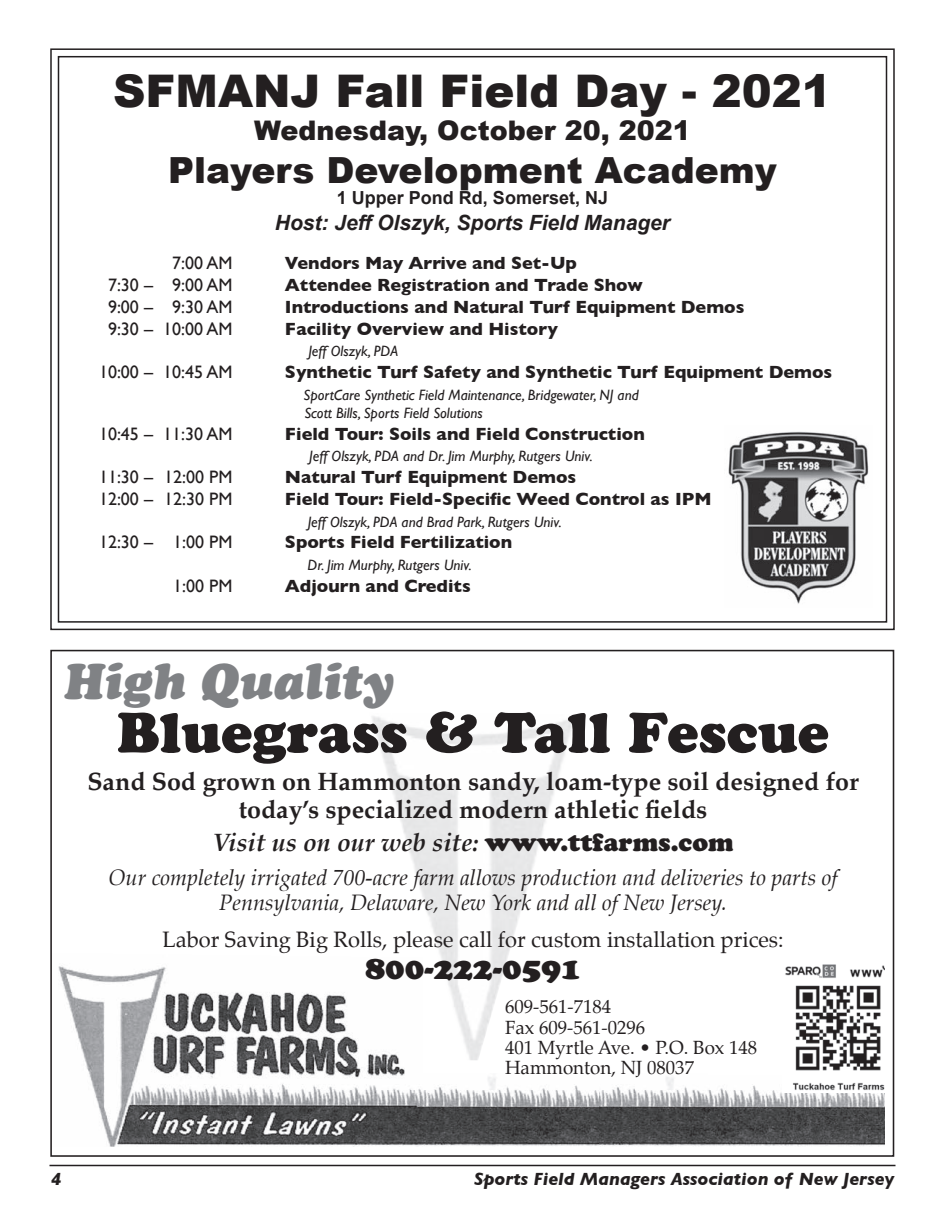
<style>
.page{position:relative;width:945px;height:1215px;background:#fff}
.page>*{position:absolute;margin:0;border:0;box-sizing:border-box;transform-origin:0 0}
.t1{font:56.1px "Cooper Black Std";color:#231f20}
.t2{font:italic 49.95px "Cooper Black Std";color:#808285}
.t3{font:900 45px "Arial";color:#231f20}
.t4{font:900 36px "Arial";color:#231f20}
.t5{font:31.2px "Cooper Black Std";color:#231f20}
.t6{font:900 27px "Arial";color:#231f20}
.t7{font:700 24.9px/28px "Palatino";color:#231f20;text-align:center}
.t8{font:italic 700 24.9px "Palatino";color:#231f20}
.t9{font:italic 21.9px/24.9px "Palatino";color:#231f20;text-align:center}
.t10{font:21.9px "Palatino";color:#231f20}
.t11{font:italic 700 21px "Arial";color:#231f20}
.t12{font:18.75px/20.2px "Palatino";color:#231f20}
.t13{font:700 18px "Gill Sans";color:#231f20}
.t14{font:18px "Gill Sans";color:#231f20}
.t15{font:italic 700 18px "Gill Sans";color:#231f20}
.t16{font:700 18px "Arial";color:#231f20}
.t17{font:italic 15px/18px "Gill Sans";color:#231f20}
.s1{font-family:"Cooper Black Std";font-weight:400;font-style:normal}
</style>
<div class="page">
<hr style="left:50px;top:1165px;width:846px;height:1px;background:#231f20">
<img style="left:58px;top:953px;width:541px;height:194px">
<img style="left:599px;top:1077px;width:286px;height:69px">
<img style="left:783px;top:964px;width:101px;height:128px">
<svg style="left:50px;top:48px;width:845px;height:583px"></svg>
<img style="left:725px;top:426px;width:147px;height:182px">
<h3 class="t3" style="left:113px;top:58px;width:720px">SFMANJ Fall Field Day - 2021</h3>
<h3 class="t6" style="left:254px;top:110px;width:438px">Wednesday, October 20, 2021</h3>
<h3 class="t4" style="left:168px;top:144px;width:610px">Players Development Academy</h3>
<p class="t16" style="left:337px;top:186px;width:273px">1 Upper Pond Rd, Somerset, NJ</p>
<p class="t11" style="left:275px;top:209px;width:397px">Host: Jeff Olszyk, Sports Field Manager</p>
<p class="t14" style="left:172px;top:253px;width:62px">7:00 AM</p>
<p class="t13" style="left:285px;top:249px;width:294px">Vendors May Arrive and Set-Up</p>
<p class="t14" style="left:108px;top:274px;width:126px">7:30 – 9:00 AM</p>
<p class="t13" style="left:285px;top:271px;width:359px">Attendee Registration and Trade Show</p>
<p class="t14" style="left:108px;top:296px;width:126px">9:00 – 9:30 AM</p>
<p class="t13" style="left:285px;top:292px;width:461px">Introductions and Natural Turf Equipment Demos</p>
<p class="t14" style="left:108px;top:318px;width:126px">9:30 – 10:00 AM</p>
<p class="t13" style="left:285px;top:314px;width:274px">Facility Overview and History</p>
<p class="t17" style="left:308px;top:342px;width:91px">Jeff Olszyk, PDA</p>
<p class="t14" style="left:99px;top:361px;width:135px">10:00 – 10:45 AM</p>
<p class="t13" style="left:285px;top:358px;width:549px">Synthetic Turf Safety and Synthetic Turf Equipment Demos</p>
<p class="t17" style="left:304px;top:386px;width:337px">SportCare Synthetic Field Maintenance, Bridgewater, NJ and<br>Scott Bills, Sports Field Solutions</p>
<p class="t14" style="left:99px;top:423px;width:135px">10:45 – 11:30 AM</p>
<p class="t13" style="left:285px;top:419px;width:361px">Field Tour: Soils and Field Construction</p>
<p class="t17" style="left:309px;top:447px;width:285px">Jeff Olszyk, PDA and Dr. Jim Murphy, Rutgers Univ.</p>
<p class="t14" style="left:99px;top:466px;width:135px">11:30 – 12:00 PM</p>
<p class="t13" style="left:285px;top:463px;width:293px">Natural Turf Equipment Demos</p>
<p class="t14" style="left:99px;top:488px;width:135px">12:00 – 12:30 PM</p>
<p class="t13" style="left:285px;top:484px;width:428px">Field Tour: Field-Specific Weed Control as IPM</p>
<p class="t17" style="left:308px;top:513px;width:256px">Jeff Olszyk, PDA and Brad Park, Rutgers Univ.</p>
<p class="t14" style="left:99px;top:532px;width:135px">12:30 – 1:00 PM</p>
<p class="t13" style="left:285px;top:528px;width:229px">Sports Field Fertilization</p>
<p class="t17" style="left:307px;top:556px;width:166px">Dr. Jim Murphy, Rutgers Univ.</p>
<p class="t14" style="left:173px;top:575px;width:61px">1:00 PM</p>
<p class="t13" style="left:285px;top:572px;width:187px">Adjourn and Credits</p>
<h2 class="t2" style="left:64px;top:651px;width:331px">High Quality</h2>
<h1 class="t1" style="left:117px;top:699px;width:713px">Bluegrass &amp; Tall Fescue</h1>
<h3 class="t7" style="left:87px;top:767px;width:773px">Sand Sod grown on Hammonton sandy, loam-type soil designed for today’s specialized modern athletic fields</h3>
<h3 class="t8" style="left:213px;top:822px;width:522px">Visit us on our web site: <span class="s1">www.ttfarms.com</span></h3>
<p class="t9" style="left:109px;top:865px;width:731px">Our completely irrigated 700-acre farm allows production and deliveries to parts of<br>Pennsylvania, Delaware, New York and all of New Jersey.</p>
<p class="t10" style="left:163px;top:922px;width:623px">Labor Saving Big Rolls, please call for custom installation prices:</p>
<h3 class="t5" style="left:365px;top:949px;width:217px">800-222-0591</h3>
<p class="t12" style="left:505px;top:997px;width:254px">609-561-7184<br>Fax 609-561-0296<br>401 Myrtle Ave. • P.O. Box 148<br>Hammonton, NJ 08037</p>
<p class="t15" style="left:51px;top:1168px;width:12px">4</p>
<p class="t15" style="left:474px;top:1168px;width:421px">Sports Field Managers Association of New Jersey</p>
</div>
